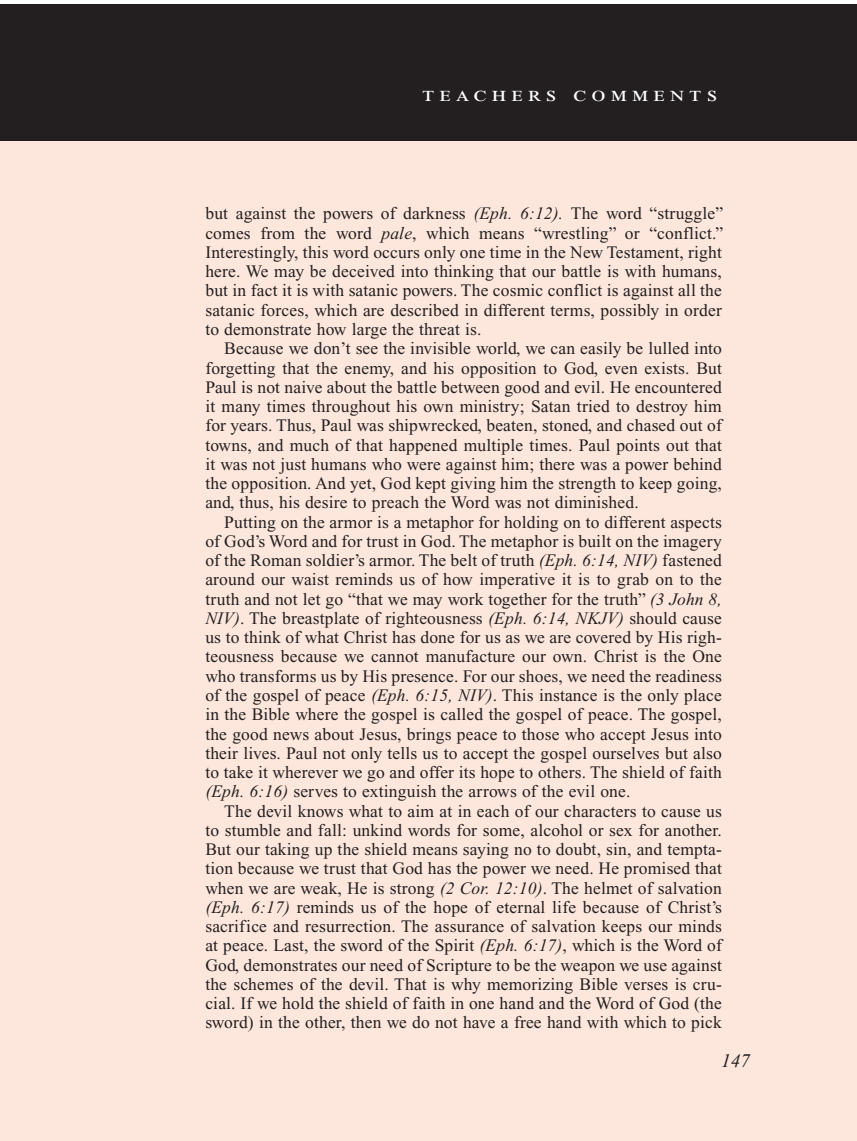
<style>
.page{position:relative;width:857px;height:1141px;background:#fff}
.page>*{position:absolute;margin:0;border:0;box-sizing:border-box;transform-origin:0 0}
.Teachers_Comments_He{font:21px "Times New Roman PS Std";letter-spacing:.2em;color:#fff;scale:1.2 1}
.PageNumbers{font:italic 19.25px "Times New Roman PS Std";color:#231f20}
.Objectives_Body_Text{font:17.5px/19.2px "Times New Roman PS Std";letter-spacing:.01em;color:#231f20;text-align:justify}
.s1{font-style:italic}
</style>
<div class="page">
<div style="left:0;top:136px;width:857px;height:1004px;background:#fde7dc"></div>
<div style="left:0;top:4px;width:857px;height:137px;background:#231f20"></div>
<p class="Teachers_Comments_He" style="left:422px;top:83px;width:247px">teachers comments</p>
<p class="Objectives_Body_Text" style="left:205px;top:204px;width:519px">but against the powers of darkness <span class="s1">(Eph. 6:12).</span> The word “struggle” comes from the word <span class="s1">pale</span>, which means “wrestling” or “conflict.” Interestingly, this word occurs only one time in the New Testament, right here. We may be deceived into thinking that our battle is with humans, but in fact it is with satanic powers. The cosmic conflict is against all the satanic forces, which are described in different terms, possibly in order to demonstrate how large the threat is.</p>
<p class="Objectives_Body_Text" style="left:205px;top:339px;width:518px;text-align:left;text-indent:19px">Because we don’t see the invisible world, we can easily be lulled into forgetting that the enemy, and his opposition to God, even exists. But Paul is not naive about the battle between good and evil. He encountered it many times throughout his own ministry; Satan tried to destroy him for years. Thus, Paul was shipwrecked, beaten, stoned, and chased out of towns, and much of that happened multiple times. Paul points out that it was not just humans who were against him; there was a power behind the opposition. And yet, God kept giving him the strength to keep going, and, thus, his desire to preach the Word was not diminished.</p>
<p class="Objectives_Body_Text" style="left:205px;top:512px;width:518px;text-indent:19px">Putting on the armor is a metaphor for holding on to different aspects of God’s Word and for trust in God. The metaphor is built on the imagery of the Roman soldier’s armor. The belt of truth <span class="s1">(Eph. 6:14, NIV)</span> fastened around our waist reminds us of how imperative it is to grab on to the truth and not let go “that we may work together for the truth” <span class="s1">(3 John 8, NIV)</span>. The breastplate of righteousness <span class="s1">(Eph. 6:14, NKJV)</span> should cause us to think of what Christ has done for us as we are covered by His righ&shy;teousness because we cannot manufacture our own. Christ is the One who transforms us by His presence. For our shoes, we need the readiness of the gospel of peace <span class="s1">(Eph. 6:15, NIV)</span>. This instance is the only place in the Bible where the gospel is called the gospel of peace. The gospel, the good news about Jesus, brings peace to those who accept Jesus into their lives. Paul not only tells us to accept the gospel ourselves but also to take it wherever we go and offer its hope to others. The shield of faith <span class="s1">(Eph. 6:16)</span> serves to extinguish the arrows of the evil one.</p>
<p class="Objectives_Body_Text" style="left:205px;top:801px;width:518px;text-indent:19px">The devil knows what to aim at in each of our characters to cause us to stumble and fall: unkind words for some, alcohol or sex for another.<br>But our taking up the shield means saying no to doubt, sin, and tempta&shy;tion because we trust that God has the power we need. He promised that when we are weak, He is strong <span class="s1">(2 Cor. 12:10)</span>. The helmet of salvation <span class="s1">(Eph. 6:17)</span> reminds us of the hope of eternal life because of Christ’s sacrifice and resurrection. The assurance of salvation keeps our minds at peace. Last, the sword of the Spirit <span class="s1">(Eph. 6:17)</span>, which is the Word of God, demonstrates our need of Scripture to be the weapon we use against the schemes of the devil. That is why memorizing Bible verses is cru&shy;cial. If we hold the shield of faith in one hand and the Word of God (the sword) in the other, then we do not have a free hand with which to pick</p>
<p class="PageNumbers" style="left:721px;top:1050px;width:30px">147</p>
</div>
